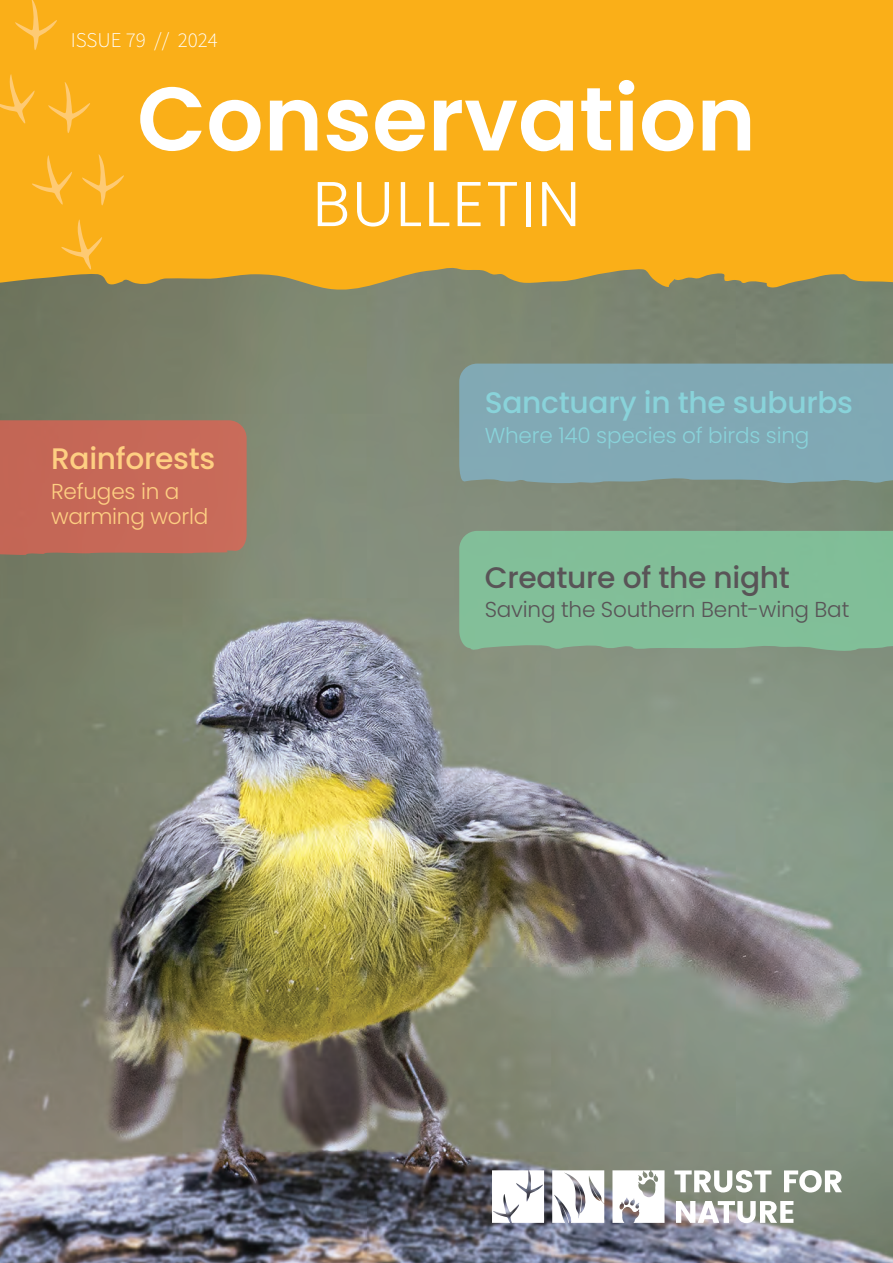
<style>
.page{position:relative;width:893px;height:1263px;background:#fff}
.page>*{position:absolute;margin:0;border:0;box-sizing:border-box;transform-origin:0 0}
.t1{font:600 90px "Poppins";color:#fff}
.t2{font:300 63px "Poppins";letter-spacing:.03em;color:#fff}
.t3{font:500 29.7px "Poppins";letter-spacing:-.01em;color:#89d3da}
.t4{font:500 29.7px "Poppins";letter-spacing:-.01em;color:#595457}
.t5{font:500 29.7px "Poppins";letter-spacing:-.01em;color:#fecf82}
.t6{font:300 21.6px "Poppins";letter-spacing:-.01em;color:#595457}
.t7{font:300 21.6px "Poppins";letter-spacing:-.01em;color:#89d3da}
.t8{font:300 21.6px/25.7px "Poppins";letter-spacing:-.01em;color:#fecf82}
.t9{font:300 21px "Source Sans Pro";color:#fff}
</style>
<div class="page">
<img style="left:0;top:294px;width:893px;height:969px">
<div style="left:0;top:0;width:893px;height:294px;background:#faaf18"></div>
<svg style="left:32px;top:155px;width:41px;height:50px;background:#fab327"></svg>
<svg style="left:0;top:73px;width:36px;height:51px;background:#fab328"></svg>
<svg style="left:80px;top:154px;width:44px;height:52px;background:#fab325"></svg>
<svg style="left:61px;top:219px;width:42px;height:51px;background:#fab326"></svg>
<svg style="left:46px;top:81px;width:45px;height:53px;background:#fab225"></svg>
<svg style="left:13px;top:0;width:44px;height:51px;background:#fab326"></svg>
<div style="left:0;top:420px;width:247px;height:136px;background:#c66857"></div>
<div style="left:459px;top:364px;width:434px;height:121px;background:#81a9b5"></div>
<div style="left:459px;top:531px;width:434px;height:121px;background:#82be98"></div>
<svg style="left:492px;top:1170px;width:52px;height:53px"></svg>
<svg style="left:552px;top:1170px;width:52px;height:53px"></svg>
<svg style="left:612px;top:1170px;width:52px;height:53px"></svg>
<svg style="left:676px;top:1201px;width:117px;height:22px"></svg>
<svg style="left:674px;top:1170px;width:168px;height:22px"></svg>
<p class="t9" style="left:71px;top:26px;width:148px">ISSUE 79 // 2024</p>
<p class="t1" style="left:137px;top:67px;width:620px">Conservation</p>
<p class="t2" style="left:313px;top:167px;width:269px">BULLETIN</p>
<p class="t5" style="left:51px;top:441px;width:166px">Rainforests</p>
<p class="t8" style="left:51px;top:478px;width:159px">Refuges in a warming world</p>
<p class="t3" style="left:485px;top:386px;width:370px">Sanctuary in the suburbs</p>
<p class="t7" style="left:485px;top:423px;width:326px">Where 140 species of birds sing</p>
<p class="t4" style="left:485px;top:560px;width:307px">Creature of the night</p>
<p class="t6" style="left:485px;top:597px;width:366px">Saving the Southern Bent-wing Bat</p>
</div>
